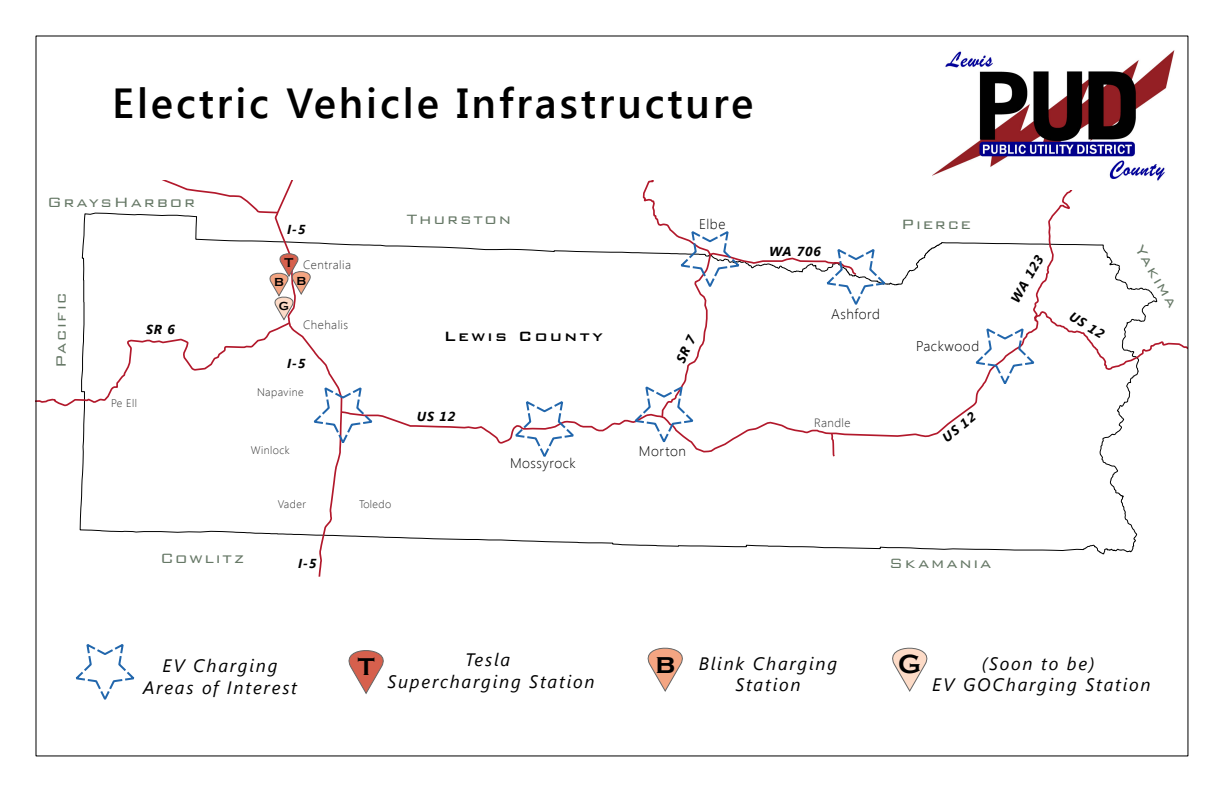
<style>
.page{position:relative;width:1224px;height:792px;background:#fff}
.page>*{position:absolute;margin:0;border:0;box-sizing:border-box;transform-origin:0 0}
.t1{font:600 42px "Segoe UI";letter-spacing:.07em;color:#000}
.t2{font:700 27px "Copperplate Gothic";color:#000}
.t3{font:700 25px "Copperplate Gothic";color:#000}
.t4{font:italic 18px/21.6px "Segoe UI";letter-spacing:.1em;color:#000;text-align:center}
.t5{font:300 18px "Bank Gothic BT";letter-spacing:.1em;color:#667866}
.t6{font:500 18px "Bank Gothic BT";letter-spacing:.12em;color:#000}
.t7{font:300 14px "Segoe UI";letter-spacing:.04em;color:#000}
.t8{font:700 13.1px "Copperplate Gothic";color:#000}
.t9{font:italic 700 13px "Segoe UI";letter-spacing:.065em;color:#000}
.t10{font:300 12px "Segoe UI";letter-spacing:.04em;color:#333}
.t11{font:700 12px/24.7px "Copperplate Gothic";color:#000}
.t12{font:300 11px "Segoe UI";letter-spacing:.04em;color:#333}
.s1{font-family:"Copperplate Gothic";font-weight:700;font-style:normal;font-size:29px}
</style>
<div class="page">
<svg style="left:80px;top:454px;width:1058px;height:100px"></svg>
<svg style="left:274px;top:454px;width:195px;height:123px"></svg>
<svg style="left:82px;top:180px;width:1104px;height:274px"></svg>
<svg style="left:830px;top:431px;width:6px;height:27px"></svg>
<svg style="left:512px;top:398px;width:65px;height:63px"></svg>
<svg style="left:631px;top:384px;width:66px;height:62px"></svg>
<svg style="left:972px;top:190px;width:102px;height:198px"></svg>
<svg style="left:677px;top:228px;width:212px;height:81px"></svg>
<svg style="left:892px;top:647px;width:36px;height:45px"></svg>
<svg style="left:647px;top:647px;width:36px;height:45px"></svg>
<svg style="left:348px;top:650px;width:36px;height:44px"></svg>
<svg style="left:75px;top:644px;width:60px;height:56px"></svg>
<svg style="left:36px;top:251px;width:340px;height:196px"></svg>
<img style="left:932px;top:50px;width:245px;height:140px">
<svg style="left:676px;top:333px;width:20px;height:31px"></svg>
<h1 class="t1" style="left:112px;top:74px;width:643px">Electric Vehicle Infrastructure</h1>
<p class="t5" style="left:47px;top:193px;width:150px">GraysHarbor</p>
<p class="t5" style="left:51px;top:368px;width:77px;rotate:-90deg">Pacific</p>
<p class="t9" style="left:146px;top:320px;width:30px">SR 6</p>
<p class="t12" style="left:111px;top:396px;width:28px">Pe Ell</p>
<p class="t9" style="left:287px;top:220px;width:20px">I-5</p>
<p class="t8" style="left:285px;top:255px;width:10px">T</p>
<p class="t11" style="left:279px;top:269px;width:29px;text-indent:-5px">B B<br>G</p>
<p class="t10" style="left:303px;top:256px;width:50px">Centralia</p>
<p class="t10" style="left:303px;top:317px;width:47px">Chehalis</p>
<p class="t9" style="left:287px;top:354px;width:20px">I-5</p>
<p class="t12" style="left:257px;top:384px;width:48px">Napavine</p>
<p class="t12" style="left:251px;top:442px;width:40px">Winlock</p>
<p class="t12" style="left:278px;top:496px;width:29px">Vader</p>
<p class="t12" style="left:359px;top:496px;width:34px">Toledo</p>
<p class="t5" style="left:407px;top:209px;width:106px">Thurston</p>
<p class="t6" style="left:444px;top:327px;width:160px">Lewis County</p>
<p class="t9" style="left:417px;top:407px;width:40px">US 12</p>
<p class="t7" style="left:510px;top:453px;width:67px">Mossyrock</p>
<p class="t7" style="left:699px;top:214px;width:28px">Elbe</p>
<p class="t7" style="left:639px;top:442px;width:49px">Morton</p>
<p class="t9" style="left:769px;top:242px;width:53px">WA 706</p>
<p class="t7" style="left:831px;top:304px;width:50px">Ashford</p>
<p class="t10" style="left:814px;top:414px;width:38px">Randle</p>
<p class="t5" style="left:901px;top:214px;width:72px">Pierce</p>
<p class="t7" style="left:916px;top:337px;width:65px">Packwood</p>
<p class="t9" style="left:938px;top:431px;width:40px;rotate:-38deg">US 12</p>
<p class="t5" style="left:160px;top:549px;width:86px">Cowlitz</p>
<p class="t5" style="left:889px;top:553px;width:104px">Skamania</p>
<p class="t9" style="left:298px;top:554px;width:20px">I-5</p>
<p class="t9" style="left:1006px;top:297px;width:53px;rotate:-60deg">WA 123</p>
<p class="t9" style="left:1075px;top:307px;width:40px;rotate:31deg">US 12</p>
<p class="t5" style="left:1147px;top:241px;width:72px;rotate:60deg">Yakima</p>
<p class="t4" style="left:143px;top:654px;width:156px">EV Charging<br>Areas of Interest</p>
<h3 class="t3" style="left:358px;top:653px;width:18px">T</h3>
<p class="t4" style="left:387px;top:648px;width:209px">Tesla<br>Supercharging Station</p>
<p class="t4" style="left:735px;top:652px;width:103px;text-align:left;text-indent:-80px"><span class="s1">b</span> Blink Charging<br>Station</p>
<h2 class="t2" style="left:898px;top:649px;width:25px">G</h2>
<p class="t4" style="left:932px;top:652px;width:220px">(Soon to be)<br>EV GOCharging Station</p>
</div>
